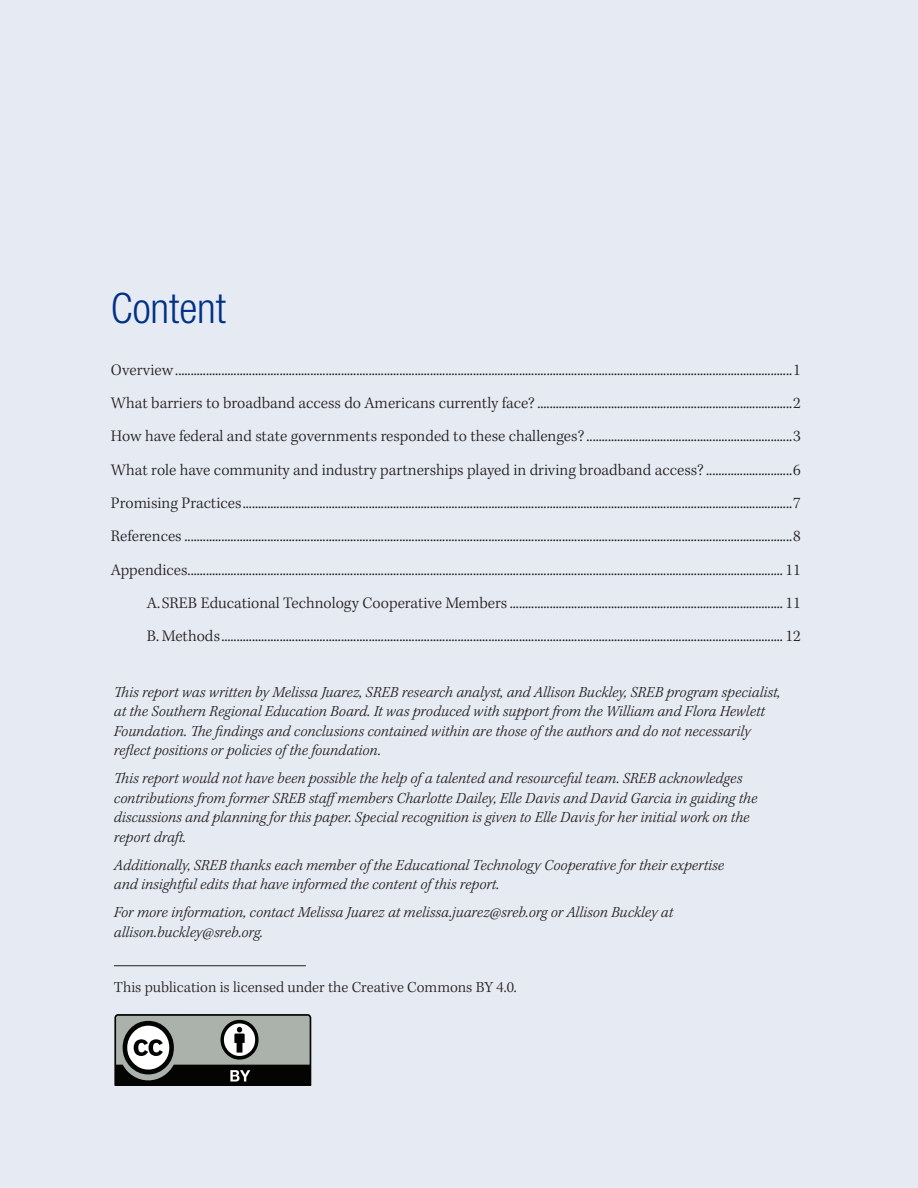
<style>
.page{position:relative;width:918px;height:1188px;background:#e6eaf3}
.page>*{position:absolute;margin:0;border:0;box-sizing:border-box;transform-origin:0 0}
.t1{font:300 condensed 42px "Helvetica Neue LT Pro";color:#003185}
.t2{font:300 16.5px "Kepler Std";color:#231f20}
.t3{font:italic 300 15.75px/19.5px "Kepler Std";color:#231f20}
.text{font:300 15.75px "Kepler Std";color:#231f20}
</style>
<div class="page">
<hr style="left:114px;top:965px;width:192px;height:1px;background:#231f20">
<svg style="left:114px;top:1014px;width:197px;height:72px;background:#757975"></svg>
<p class="t1" style="left:111px;top:284px;width:117px">Content</p>
<p class="t2" style="left:111px;top:360px;width:692px">Overview.........................................................................................................................................................................................................1</p>
<p class="t2" style="left:111px;top:394px;width:691px">What barriers to broadband access do Americans currently face?...................................................................................2</p>
<p class="t2" style="left:111px;top:427px;width:691px">How have federal and state governments responded to these challenges?...................................................................3</p>
<p class="t2" style="left:111px;top:460px;width:691px">What role have community and industry partnerships played in driving broadband access?............................6</p>
<p class="t2" style="left:111px;top:494px;width:691px">Promising Practices...................................................................................................................................................................................7</p>
<p class="t2" style="left:111px;top:527px;width:691px">References ......................................................................................................................................................................................................8</p>
<p class="t2" style="left:111px;top:560px;width:691px">Appendices.................................................................................................................................................................................................. 11</p>
<p class="t2" style="left:147px;top:594px;width:655px">A.SREB Educational Technology Cooperative Members......................................................................................... 11</p>
<p class="t2" style="left:147px;top:627px;width:655px">B. Methods....................................................................................................................................................................................... 12</p>
<p class="t3" style="left:114px;top:682px;width:668px">This report was written by Melissa Juarez, SREB research analyst, and Allison Buckley, SREB program specialist, at the Southern Regional Education Board. It was produced with support from the William and Flora Hewlett Foundation. The findings and conclusions contained within are those of the authors and do not necessarily reflect positions or policies of the foundation.</p>
<p class="t3" style="left:114px;top:769px;width:645px">This report would not have been possible the help of a talented and resourceful team. SREB acknowledges contributions from former SREB staffmembers Charlotte Dailey, Elle Davis and David Garcia in guiding the discussions and planning for this paper. Special recognition is given to Elle Davis for her initial work on the report draft.</p>
<p class="t3" style="left:114px;top:856px;width:612px">Additionally, SREB thanks each member of the Educational Technology Cooperative for their expertise and insightful edits that have informed the content of this report.</p>
<p class="t3" style="left:114px;top:903px;width:561px">For more information, contact Melissa Juarez at melissa.juarez@sreb.org or Allison Buckley at allison.buckley@sreb.org.</p>
<p class="text" style="left:114px;top:978px;width:405px">This publication is licensed under the Creative Commons BY 4.0.</p>
</div>
